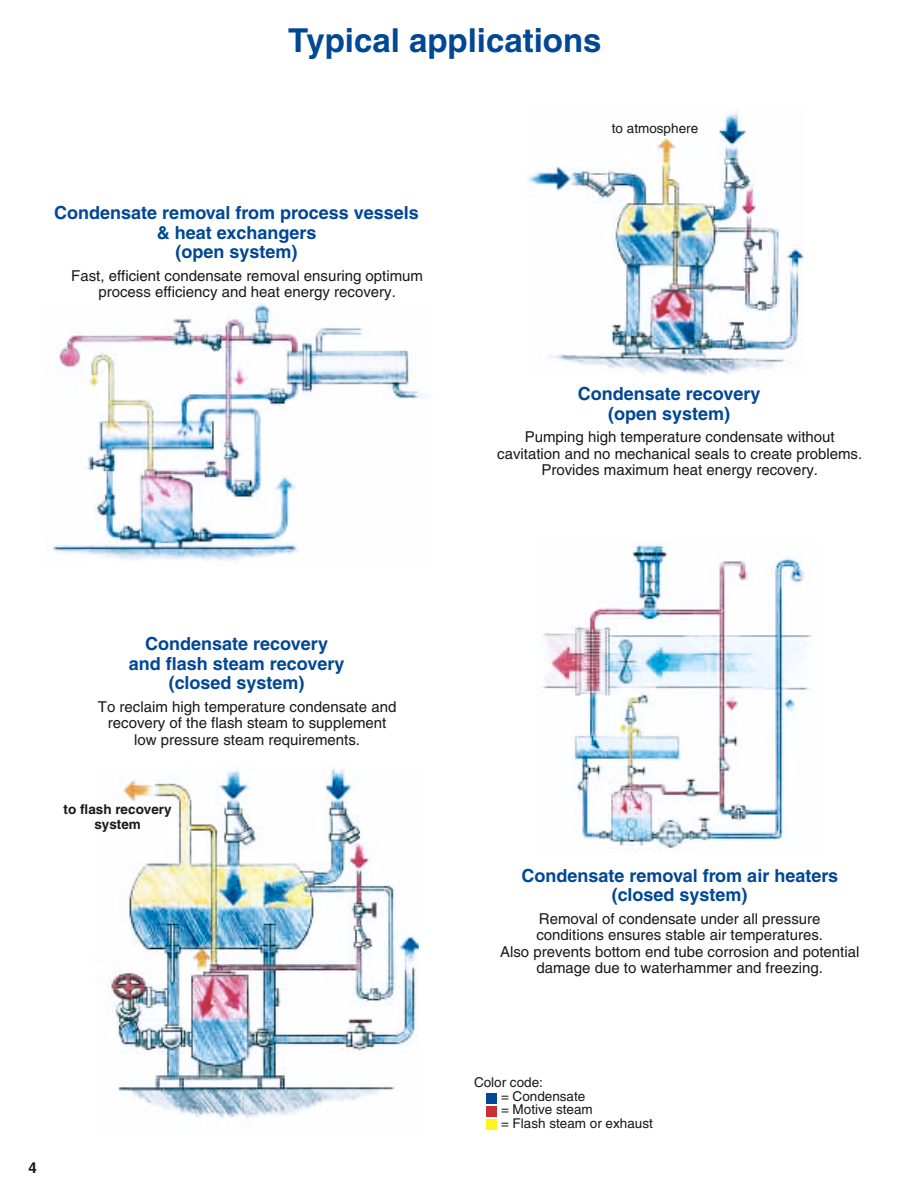
<style>
.page{position:relative;width:918px;height:1188px;background:#fff}
.page>*{position:absolute;margin:0;border:0;box-sizing:border-box;transform-origin:0 0}
.t1{font:700 33px "Helvetica";color:#004795}
.t2{font:700 18px/19.5px "Helvetica";color:#004795;text-align:center}
.t3{font:15px/16.5px "Helvetica";color:#171819;text-align:center}
.t4{font:700 15px "Helvetica";color:#171819}
.t5{font:13.5px/13.5px "Helvetica";color:#171819}
.t6{font:700 13.5px/15px "Helvetica";color:#171819;text-align:center}
</style>
<div class="page">
<img style="left:528px;top:111px;width:276px;height:265px">
<img style="left:111px;top:767px;width:307px;height:352px">
<img style="left:52px;top:304px;width:373px;height:258px">
<img style="left:541px;top:543px;width:271px;height:309px">
<div style="left:487px;top:1093px;width:10px;height:10px;background:#004795"></div>
<div style="left:487px;top:1106px;width:10px;height:10px;background:#c93033"></div>
<div style="left:487px;top:1120px;width:10px;height:10px;background:#fdf320"></div>
<h1 class="t1" style="left:288px;top:28px;width:315px">Typical applications</h1>
<p class="t5" style="left:612px;top:123px;width:88px">to atmosphere</p>
<p class="t2" style="left:54px;top:205px;width:366px">Condensate removal from process vessels &amp; heat exchangers<br>(open system)</p>
<p class="t3" style="left:71px;top:269px;width:353px">Fast, efficient condensate removal ensuring optimum process efficiency and heat energy recovery.</p>
<p class="t2" style="left:578px;top:386px;width:184px">Condensate recovery (open system)</p>
<p class="t3" style="left:497px;top:430px;width:367px">Pumping high temperature condensate without cavitation and no mechanical seals to create problems.<br>Provides maximum heat energy recovery.</p>
<p class="t2" style="left:129px;top:636px;width:217px">Condensate recovery and flash steam recovery (closed system)</p>
<p class="t3" style="left:98px;top:700px;width:300px">To reclaim high temperature condensate and recovery of the flash steam to supplement low pressure steam requirements.</p>
<p class="t6" style="left:64px;top:803px;width:110px">to flash recovery system</p>
<p class="t4" style="left:28px;top:1162px;width:10px">4</p>
<p class="t2" style="left:521px;top:868px;width:318px">Condensate removal from air heaters (closed system)</p>
<p class="t3" style="left:500px;top:912px;width:361px">Removal of condensate under all pressure<br>conditions ensures stable air temperatures.<br>Also prevents bottom end tube corrosion and potential damage due to waterhammer and freezing.</p>
<p class="t5" style="left:501px;top:1077px;width:153px;text-indent:-27px">Color code:<br>= Condensate<br>= Motive steam<br>= Flash steam or exhaust</p>
</div>
